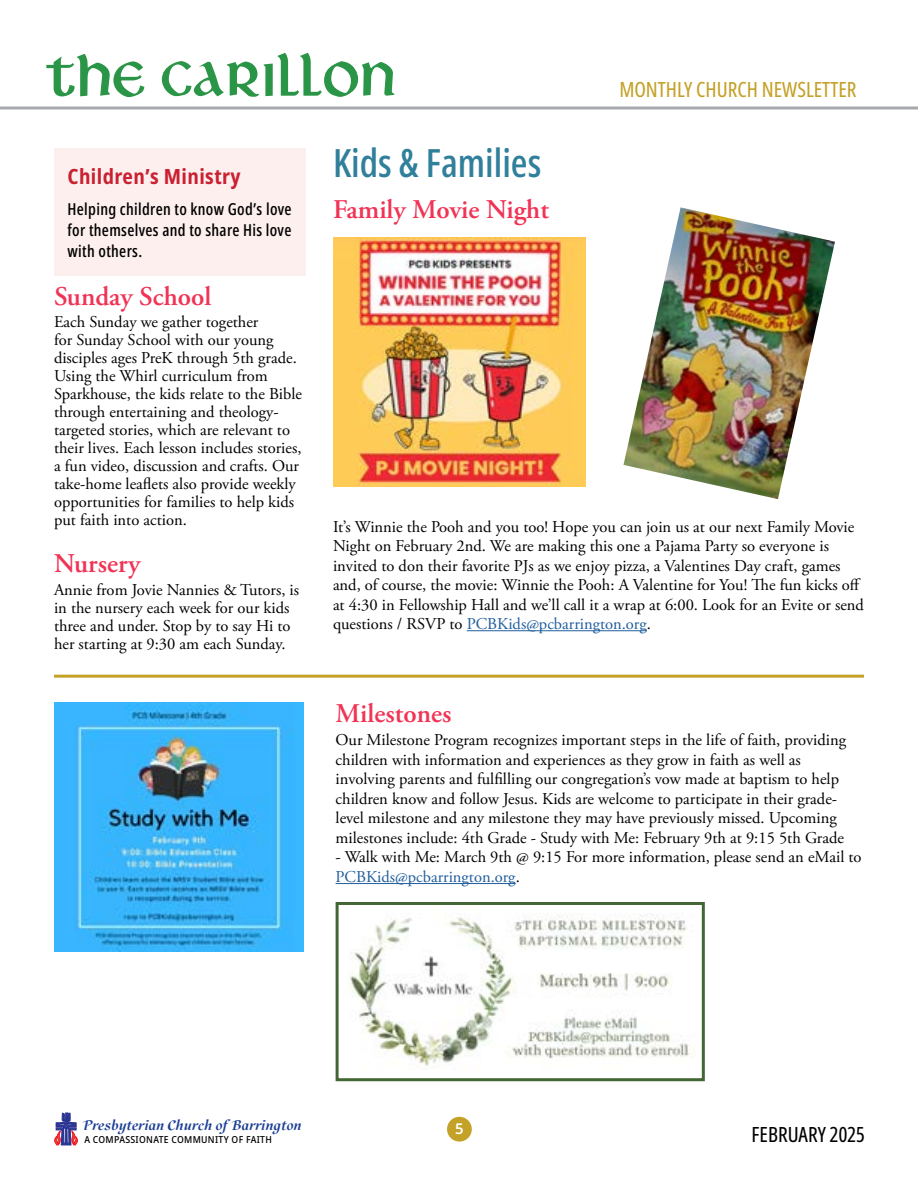
<style>
.page{position:relative;width:918px;height:1188px;background:#fff}
.page>*{position:absolute;margin:0;border:0;box-sizing:border-box;transform-origin:0 0}
.t1{font:50.55px "Libra MN";color:#2a9546}
.t2{font:500 extra-condensed 39px "Noto Sans";color:#31809b}
.t3{font:600 27px "Adobe Garamond Pro";color:#f13356}
.t4{font:extra-condensed 21px "Noto Sans";color:#c4a127}
.t5{font:700 condensed 21px "Noto Sans";letter-spacing:.02em;color:#ca2032}
.t6{font:extra-condensed 21px "Noto Sans";color:#000}
.t7{font:16.5px/18px "Adobe Garamond Pro";color:#000}
.t8{font:500 extra-condensed 16.5px/21px "Noto Sans";letter-spacing:.02em;color:#000;text-align:justify}
.t9{font:italic 700 15.15px "Scrivano";color:#1c3e94}
.t10{font:600 14.85px "Noto Sans";color:#fff}
.t11{font:500 semi-condensed 9.6px "Noto Sans";letter-spacing:.03em;color:#000}
.s1{color:#215e9e}
</style>
<div class="page">
<svg style="left:55px;top:1113px;width:23px;height:32px"></svg>
<div style="left:447px;top:1117px;width:25px;height:25px;background:#c4a127;border-radius:50%"></div>
<svg style="left:0;top:106px;width:918px;height:4px;background:#bcbec0"></svg>
<hr style="left:467px;top:630px;width:180px;height:1px;background:#215e9e">
<div style="left:54px;top:148px;width:252px;height:56px;background:#fcefed"></div>
<div style="left:54px;top:184px;width:252px;height:92px;background:#fcefed"></div>
<hr style="left:336px;top:883px;width:180px;height:1px;background:#215e9e">
<img style="left:624px;top:207px;width:211px;height:292px">
<img style="left:333px;top:237px;width:252px;height:249px">
<img style="left:54px;top:702px;width:250px;height:250px">
<hr style="left:54px;top:675px;width:810px;height:3px;background:#c4a127">
<img style="left:349px;top:913px;width:346px;height:155px">
<div style="left:336px;top:902px;width:369px;height:179px;border:3px solid #426634"></div>
<h1 class="t1" style="left:45px;top:44px;width:353px">The Carillon</h1>
<p class="t5" style="left:68px;top:162px;width:175px">Children’s Ministry</p>
<p class="t8" style="left:68px;top:199px;width:226px">Helping children to know God’s love for themselves and to share His love with others.</p>
<h2 class="t2" style="left:333px;top:136px;width:210px">Kids &amp; Families</h2>
<h3 class="t3" style="left:333px;top:194px;width:218px">Family Movie Night</h3>
<p class="t4" style="left:619px;top:75px;width:239px">MONTHLY CHURCH NEWSLETTER</p>
<h3 class="t3" style="left:54px;top:281px;width:159px">Sunday School</h3>
<p class="t7" style="left:54px;top:313px;width:250px">Each Sunday we gather together<br>for Sunday School with our young disciples ages PreK through 5th grade.<br>Using the Whirl curriculum from Sparkhouse, the kids relate to the Bible through entertaining and theology&shy;targeted stories, which are relevant to their lives. Each lesson includes stories, a fun video, discussion and crafts. Our take-home leaflets also provide weekly opportunities for families to help kids put faith into action.</p>
<h3 class="t3" style="left:54px;top:548px;width:88px">Nursery</h3>
<p class="t7" style="left:54px;top:581px;width:247px">Annie from Jovie Nannies &amp; Tutors, is in the nursery each week for our kids three and under. Stop by to say Hi to her starting at 9:30 am each Sunday.</p>
<p class="t7" style="left:333px;top:517px;width:533px;line-height:19.5px">It’s Winnie the Pooh and you too! Hope you can join us at our next Family Movie Night on February 2nd. We are making this one a Pajama Party so everyone is invited to don their favorite PJs as we enjoy pizza, a Valentines Day craft, games and, of course, the movie: Winnie the Pooh: A Valentine for You! The fun kicks off at 4:30 in Fellowship Hall and we’ll call it a wrap at 6:00. Look for an Evite or send questions / RSVP to <span class="s1">PCBKids@pcbarrington.org</span>.</p>
<h3 class="t3" style="left:336px;top:697px;width:117px">Milestones</h3>
<p class="t7" style="left:336px;top:731px;width:512px;line-height:19.5px">Our Milestone Program recognizes important steps in the life of faith, providing children with information and experiences as they grow in faith as well as involving parents and fulfilling our congregation’s vow made at baptism to help children know and follow Jesus. Kids are welcome to participate in their grade&shy;level milestone and any milestone they may have previously missed. Upcoming milestones include: 4th Grade - Study with Me: February 9th at 9:15 5th Grade</p>
<p class="t7" style="left:336px;top:848px;width:528px;line-height:19.5px">- Walk with Me: March 9th @ 9:15 For more information, please send an eMail to<br><span class="s1">PCBKids@pcbarrington.org</span>.</p>
<p class="t9" style="left:83px;top:1116px;width:220px">Presbyterian Church of Barrington</p>
<p class="t11" style="left:84px;top:1133px;width:189px">A COMPASSIONATE COMMUNITY OF FAITH</p>
<p class="t10" style="left:455px;top:1118px;width:10px">5</p>
<p class="t6" style="left:752px;top:1120px;width:115px">FEBRUARY 2025</p>
</div>
